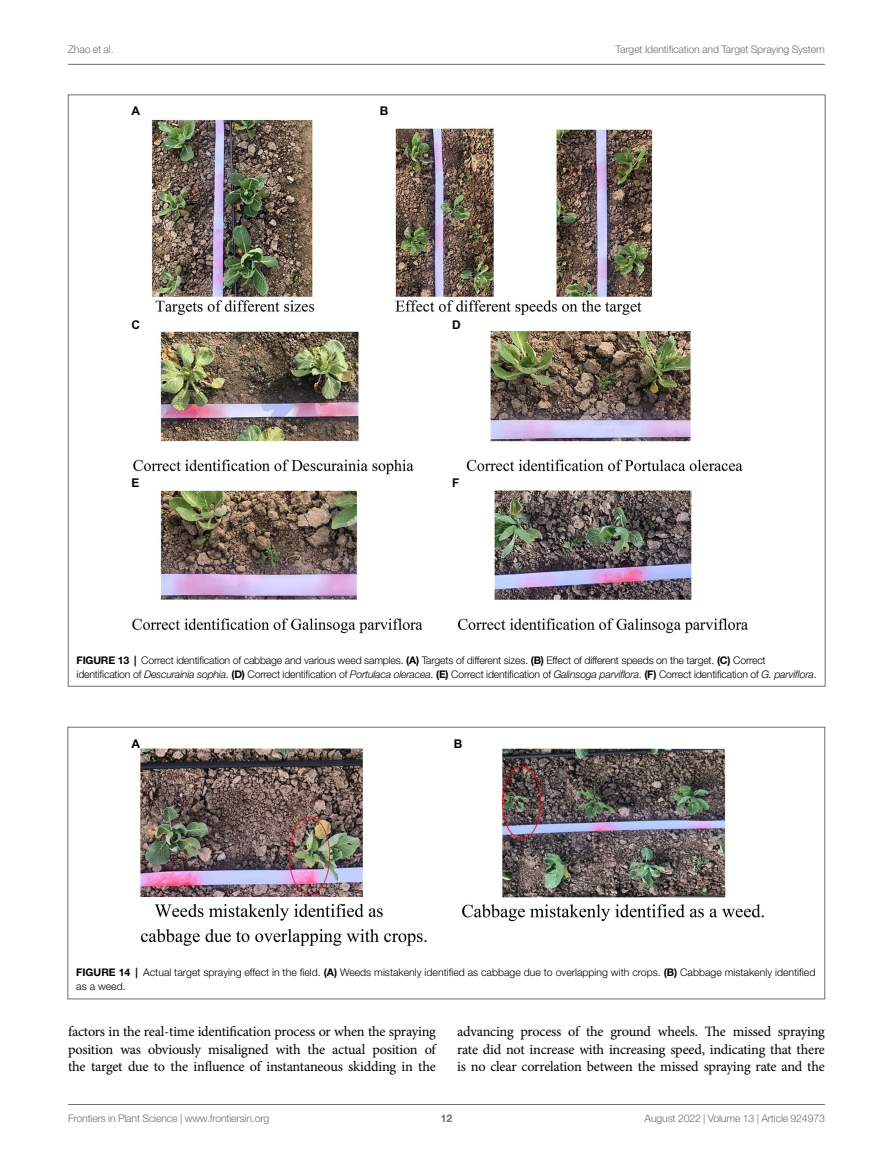
<style>
.page{position:relative;width:893px;height:1170px;background:#fff}
.page>*{position:absolute;margin:0;border:0;box-sizing:border-box;transform-origin:0 0}
.TEXT{font:14.25px/17.2px "Minion Pro";letter-spacing:-.015em;color:#000;text-align:justify}
.t1{font:700 12px "Arial";color:#000}
.FIG_LEG{font:300 10.5px/14.2px "Helvetica Neue LT Std";letter-spacing:-.02em;color:#000}
.FIG_LEG-2{font:300 10.5px/14.2px "Helvetica Neue LT Std";color:#000}
.t2{font:300 10.5px "Helvetica Neue LT Std";letter-spacing:-.015em;color:#6d6e71}
.t3{font:700 10.5px "Helvetica Neue LT Std";color:#6d6e71}
.s1{font-weight:700}
.s2{font-style:italic}
</style>
<div class="page">
<hr style="left:68px;top:64px;width:757px;height:1px;background:#6d6e71">
<hr style="left:68px;top:1104px;width:757px;height:1px;background:#6d6e71">
<img style="left:132px;top:119px;width:617px;height:515px">
<img style="left:140px;top:748px;width:624px;height:198px">
<p class="t2" style="left:68px;top:42px;width:47px">Zhao et al.</p>
<p class="t2" style="left:616px;top:42px;width:211px">Target Identification and Target Spraying System</p>
<p class="t1" style="left:132px;top:102px;width:10px">A</p>
<p class="t1" style="left:380px;top:103px;width:10px">B</p>
<p class="t1" style="left:132px;top:316px;width:10px">C</p>
<p class="t1" style="left:452px;top:316px;width:10px">D</p>
<p class="t1" style="left:132px;top:474px;width:10px">E</p>
<p class="t1" style="left:452px;top:474px;width:9px">F</p>
<p class="FIG_LEG" style="left:77px;top:652px;width:741px"><span class="s1">FIGURE 13 |</span> Correct identification of cabbage and various weed samples. <span class="s1">(A)</span> Targets of different sizes. <span class="s1">(B)</span> Effect of different speeds on the target. <span class="s1">(C)</span> Correct identification of <span class="s2">Descurainia sophia</span>. <span class="s1">(D)</span> Correct identification of <span class="s2">Portulaca oleracea</span>. <span class="s1">(E)</span> Correct identification of <span class="s2">Galinsoga parviflora</span>. <span class="s1">(F)</span> Correct identification of <span class="s2">G. parviflora</span>.</p>
<p class="t1" style="left:131px;top:734px;width:10px">A</p>
<p class="t1" style="left:454px;top:734px;width:10px">B</p>
<p class="FIG_LEG-2" style="left:76px;top:965px;width:741px"><span class="s1">FIGURE 14 |</span> Actual target spraying effect in the field. <span class="s1">(A)</span> Weeds mistakenly identified as cabbage due to overlapping with crops. <span class="s1">(B)</span> Cabbage mistakenly identified as a weed.</p>
<p class="TEXT" style="left:68px;top:1023px;width:369px">factors in the real-time identification process or when the spraying position was obviously misaligned with the actual position of the target due to the influence of instantaneous skidding in the</p>
<p class="TEXT" style="left:457px;top:1023px;width:369px">advancing process of the ground wheels. The missed spraying rate did not increase with increasing speed, indicating that there is no clear correlation between the missed spraying rate and the</p>
<p class="t2" style="left:68px;top:1111px;width:203px">Frontiers in Plant Science | www.frontiersin.org</p>
<p class="t3" style="left:441px;top:1111px;width:13px">12</p>
<p class="t2" style="left:645px;top:1111px;width:182px">August 2022 | Volume 13 | Article 924973</p>
</div>
